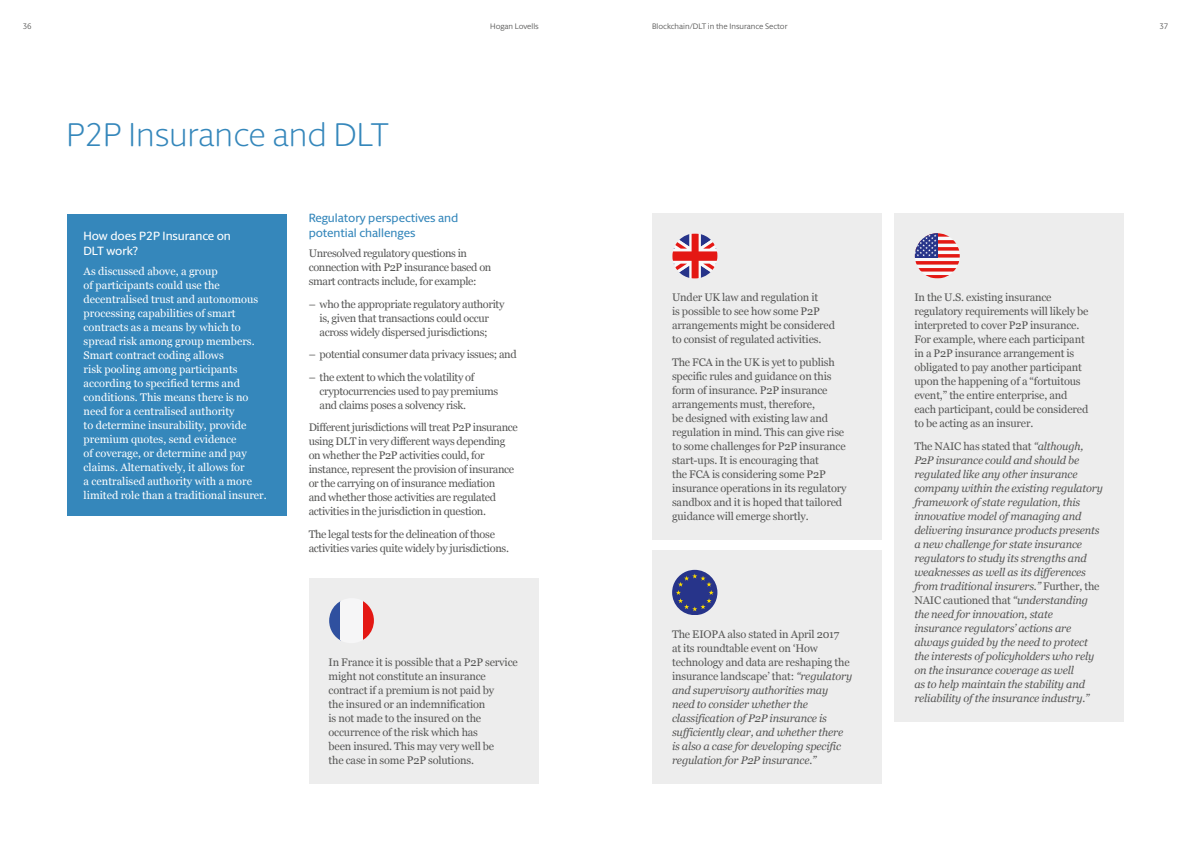
<style>
.page{position:relative;width:1191px;height:842px;background:#fff}
.page>*{position:absolute;margin:0;border:0;box-sizing:border-box;transform-origin:0 0}
.t1{font:300 33px "Berlingske Sans Round";color:#3587bb}
.t2{font:500 12px/15px "Berlingske Sans Round";color:#3587bb}
.t3{font:500 12px/15px "Berlingske Sans Round";color:#fff}
.t4{font:11px/14px "Georgia";letter-spacing:-.015em;color:#575756}
.t5{font:italic 11px/14px "Georgia";letter-spacing:-.015em;color:#575756}
.t6{font:11px/14px "Georgia";color:#fff}
.t7{font:8px "Berlingske Sans Round";color:#575756}
.s1{font-style:normal}
</style>
<div class="page">
<div style="left:67px;top:214px;width:219px;height:302px;background:#3587bb"></div>
<div style="left:309px;top:578px;width:229px;height:205px;background:#ededed"></div>
<svg style="left:329px;top:601px;width:11px;height:39px"></svg>
<div style="left:340px;top:598px;width:23px;height:45px;background:#f6f6f7"></div>
<svg style="left:363px;top:601px;width:11px;height:39px"></svg>
<div style="left:652px;top:550px;width:230px;height:233px;background:#ededed"></div>
<svg style="left:672px;top:570px;width:45px;height:45px"></svg>
<div style="left:894px;top:213px;width:230px;height:508px;background:#ededed"></div>
<svg style="left:915px;top:233px;width:44px;height:45px"></svg>
<div style="left:652px;top:213px;width:230px;height:326px;background:#ededed"></div>
<svg style="left:672px;top:233px;width:45px;height:46px"></svg>
<p class="t7" style="left:23px;top:20px;width:10px">36</p>
<p class="t7" style="left:490px;top:20px;width:50px">Hogan Lovells</p>
<p class="t7" style="left:652px;top:20px;width:137px">Blockchain/DLT in the Insurance Sector</p>
<p class="t7" style="left:1159px;top:20px;width:10px">37</p>
<h1 class="t1" style="left:67px;top:112px;width:324px">P2P Insurance and DLT</h1>
<p class="t3" style="left:84px;top:228px;width:149px">How does P2P Insurance on<br>DLT work?</p>
<p class="t6" style="left:84px;top:264px;width:184px">As discussed above, a group<br>of participants could use the decentralised trust and autonomous processing capabilities of smart contracts as a means by which to spread risk among group members.<br>Smart contract coding allows<br>risk pooling among participants according to specified terms and conditions. This means there is no need for a centralised authority<br>to determine insurability, provide premium quotes, send evidence<br>of coverage, or determine and pay claims. Alternatively, it allows for<br>a centralised authority with a more limited role than a traditional insurer.</p>
<p class="t2" style="left:309px;top:210px;width:151px">Regulatory perspectives and potential challenges</p>
<p class="t4" style="left:309px;top:246px;width:184px">Unresolved regulatory questions in connection with P2P insurance based on smart contracts include, for example:</p>
<p class="t4" style="left:309px;top:297px;width:197px;text-align:center">– who the appropriate regulatory authority is, given that transactions could occur across widely dispersed jurisdictions;</p>
<p class="t4" style="left:309px;top:347px;width:210px">– potential consumer data privacy issues; and</p>
<p class="t4" style="left:319px;top:370px;width:180px;text-indent:-11px">– the extent to which the volatility of cryptocurrencies used to pay premiums and claims poses a solvency risk.</p>
<p class="t4" style="left:309px;top:420px;width:211px">Different jurisdictions will treat P2P insurance using DLT in very different ways depending on whether the P2P activities could, for instance, represent the provision of insurance or the carrying on of insurance mediation<br>and whether those activities are regulated activities in the jurisdiction in question.</p>
<p class="t4" style="left:309px;top:527px;width:202px">The legal tests for the delineation of those activities varies quite widely by jurisdictions.</p>
<p class="t4" style="left:328px;top:655px;width:191px">In France it is possible that a P2P service might not constitute an insurance contract if a premium is not paid by<br>the insured or an indemnification<br>is not made to the insured on the occurrence of the risk which has<br>been insured. This may very well be<br>the case in some P2P solutions.</p>
<p class="t4" style="left:672px;top:290px;width:164px">Under UK law and regulation it<br>is possible to see how some P2P arrangements might be considered to consist of regulated activities.</p>
<p class="t4" style="left:672px;top:355px;width:176px">The FCA in the UK is yet to publish specific rules and guidance on this form of insurance. P2P insurance arrangements must, therefore,<br>be designed with existing law and regulation in mind. This can give rise to some challenges for P2P insurance start-ups. It is encouraging that<br>the FCA is considering some P2P insurance operations in its regulatory sandbox and it is hoped that tailored guidance will emerge shortly.</p>
<p class="t5" style="left:672px;top:627px;width:182px"><span class="s1">The EIOPA also stated in April 2017<br>at its roundtable event on ‘How technology and data are reshaping the insurance landscape’ that:</span> “regulatory and supervisory authorities may need to consider whether the classification of P2P insurance is sufficiently clear, and whether there is also a case for developing specific regulation for P2P insurance.”</p>
<p class="t4" style="left:914px;top:290px;width:176px">In the U.S. existing insurance regulatory requirements will likely be interpreted to cover P2P insurance.<br>For example, where each participant in a P2P insurance arrangement is obligated to pay another participant upon the happening of a “fortuitous event,” the entire enterprise, and each participant, could be considered to be acting as an insurer.</p>
<p class="t5" style="left:914px;top:439px;width:190px"><span class="s1">The NAIC has stated that</span> “although, P2P insurance could and should be regulated like any other insurance company within the existing regulatory framework of state regulation, this innovative model of managing and delivering insurance products presents a new challenge for state insurance regulators to study its strengths and weaknesses as well as its differences from traditional insurers.” <span class="s1">Further, the NAIC cautioned that</span> “understanding the need for innovation, state insurance regulators’ actions are always guided by the need to protect the interests of policyholders who rely on the insurance coverage as well<br>as to help maintain the stability and reliability of the insurance industry.”</p>
</div>
